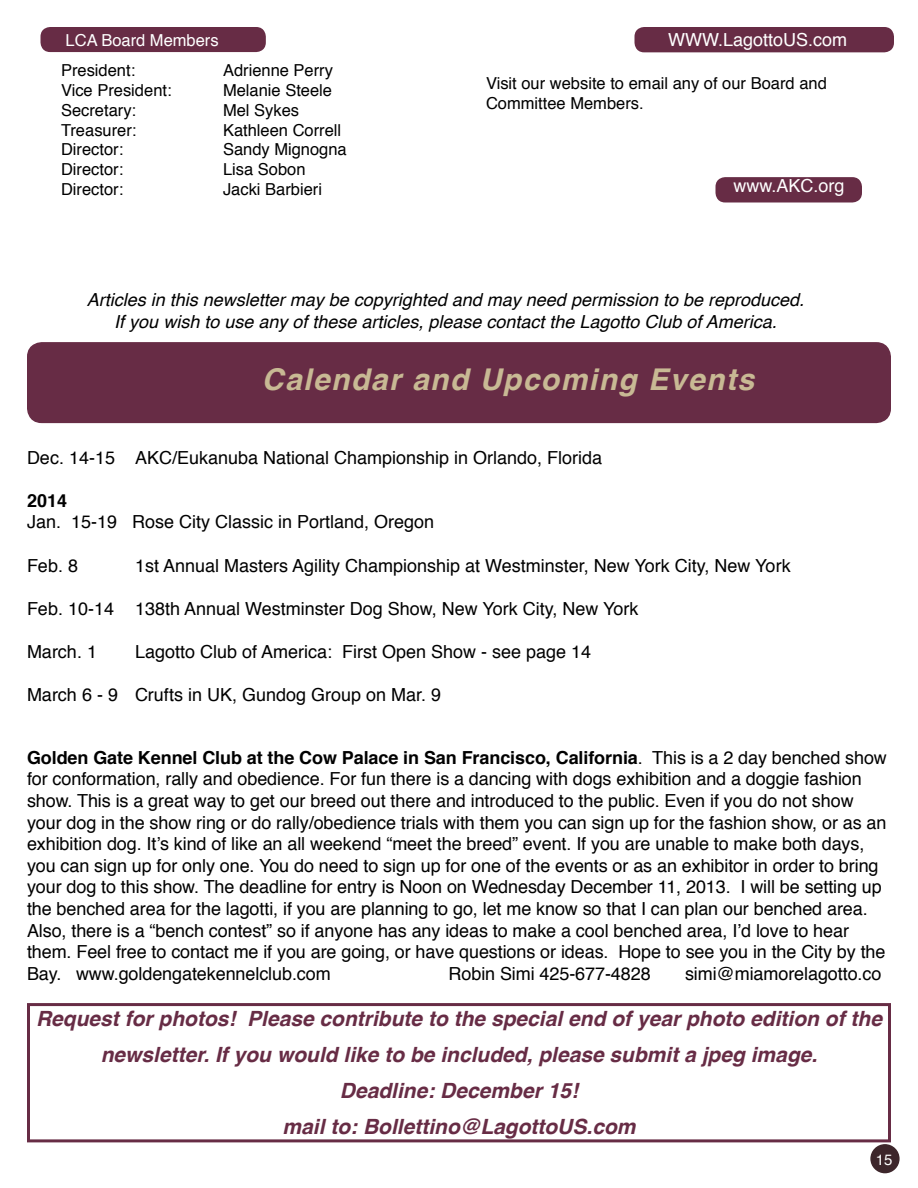
<style>
.page{position:relative;width:918px;height:1188px;background:#fff}
.page>*{position:absolute;margin:0;border:0;box-sizing:border-box;transform-origin:0 0}
.t1{font:italic 700 30px "Helvetica";letter-spacing:.05em;color:#c8b994}
.t2{font:italic 700 21px/36px "Helvetica";color:#672c45;text-align:center}
.t3{font:18px/21.6px "Helvetica";letter-spacing:-.005em;color:#000}
.t4{font:italic 18px/21.6px "Helvetica";color:#000;text-align:center}
.t5{font:18px "Helvetica";color:#fff}
.t6{font:700 18px "Helvetica";color:#000}
.t7{font:16.5px/19.8px "Helvetica";color:#000}
.t8{font:16.5px "Helvetica";color:#fff}
.t9{font:15px "Helvetica";color:#fff}
.s1{font-weight:700}
</style>
<div class="page">
<div style="left:27px;top:1003px;width:864px;height:139px;border:3px solid #672c45"></div>
<div style="left:28px;top:343px;width:862px;height:79px;background:#672c45;border-radius:14px"></div>
<div style="left:27px;top:342px;width:864px;height:81px;border:2px solid #672c45;border-radius:14px"></div>
<div style="left:871px;top:1145px;width:28px;height:28px;background:#3d262b;border-radius:50%"></div>
<div style="left:870px;top:1144px;width:30px;height:29px;border:2px solid #3d262b;border-radius:50%"></div>
<div style="left:40px;top:27px;width:226px;height:25px;background:#672c45;border-radius:10px"></div>
<div style="left:635px;top:27px;width:259px;height:25px;background:#672c45;border-radius:10px"></div>
<div style="left:716px;top:177px;width:146px;height:25px;background:#672c45;border-radius:10px"></div>
<p class="t8" style="left:66px;top:27px;width:155px">LCA Board Members</p>
<p class="t7" style="left:61px;top:61px;width:76px">President:</p>
<p class="t7" style="left:223px;top:61px;width:112px">Adrienne Perry</p>
<p class="t7" style="left:61px;top:81px;width:112px">Vice President:</p>
<p class="t7" style="left:223px;top:81px;width:111px">Melanie Steele</p>
<p class="t7" style="left:61px;top:101px;width:77px">Secretary:</p>
<p class="t7" style="left:223px;top:101px;width:78px">Mel Sykes</p>
<p class="t7" style="left:61px;top:120px;width:77px">Treasurer:</p>
<p class="t7" style="left:223px;top:120px;width:120px">Kathleen Correll</p>
<p class="t7" style="left:61px;top:140px;width:64px">Director:</p>
<p class="t7" style="left:223px;top:140px;width:125px">Sandy Mignogna</p>
<p class="t7" style="left:61px;top:160px;width:64px">Director:</p>
<p class="t7" style="left:223px;top:160px;width:84px">Lisa Sobon</p>
<p class="t7" style="left:61px;top:180px;width:64px">Director:</p>
<p class="t7" style="left:223px;top:180px;width:101px">Jacki Barbieri</p>
<p class="t5" style="left:668px;top:25px;width:181px">WWW.LagottoUS.com</p>
<p class="t7" style="left:486px;top:74px;width:342px">Visit our website to email any of our Board and<br>Committee Members.</p>
<p class="t5" style="left:734px;top:172px;width:113px">www.AKC.org</p>
<p class="t4" style="left:87px;top:290px;width:719px">Articles in this newsletter may be copyrighted and may need permission to be reproduced.<br>If you wish to use any of these articles, please contact the Lagotto Club of America.</p>
<h1 class="t1" style="left:262px;top:355px;width:494px">Calendar and Upcoming Events</h1>
<p class="t3" style="left:27px;top:447px;width:577px">Dec. 14-15 AKC/Eukanuba National Championship in Orlando, Florida</p>
<p class="t6" style="left:27px;top:486px;width:42px">2014</p>
<p class="t3" style="left:27px;top:512px;width:409px">Jan. 15-19 Rose City Classic in Portland, Oregon</p>
<p class="t3" style="left:27px;top:555px;width:53px">Feb. 8</p>
<p class="t3" style="left:135px;top:555px;width:657px">1st Annual Masters Agility Championship at Westminster, New York City, New York</p>
<p class="t3" style="left:27px;top:598px;width:613px">Feb. 10-14 138th Annual Westminster Dog Show, New York City, New York</p>
<p class="t3" style="left:27px;top:641px;width:72px">March. 1</p>
<p class="t3" style="left:135px;top:641px;width:458px">Lagotto Club of America: First Open Show - see page 14</p>
<p class="t3" style="left:27px;top:685px;width:416px">March 6 - 9 Crufts in UK, Gundog Group on Mar. 9</p>
<p class="t3" style="left:27px;top:747px;width:861px"><span class="s1">Golden Gate Kennel Club at the Cow Palace in San Francisco, California</span>. This is a 2 day benched show for conformation, rally and obedience. For fun there is a dancing with dogs exhibition and a doggie fashion show. This is a great way to get our breed out there and introduced to the public. Even if you do not show your dog in the show ring or do rally/obedience trials with them you can sign up for the fashion show, or as an exhibition dog. It’s kind of like an all weekend “meet the breed” event. If you are unable to make both days, you can sign up for only one. You do need to sign up for one of the events or as an exhibitor in order to bring your dog to this show. The deadline for entry is Noon on Wednesday December 11, 2013. I will be setting up the benched area for the lagotti, if you are planning to go, let me know so that I can plan our benched area.<br>Also, there is a “bench contest” so if anyone has any ideas to make a cool benched area, I’d love to hear them. Feel free to contact me if you are going, or have questions or ideas. Hope to see you in the City by the Bay. www.goldengatekennelclub.com</p>
<p class="t3" style="left:449px;top:963px;width:204px">Robin Simi 425-677-4828</p>
<p class="t3" style="left:685px;top:963px;width:198px">simi@miamorelagotto.co</p>
<p class="t2" style="left:36px;top:1001px;width:847px">Request for photos! Please contribute to the special end of year photo edition of the newsletter. If you would like to be included, please submit a jpeg image.<br>Deadline: December 15!<br>mail to: Bollettino@LagottoUS.com</p>
<p class="t9" style="left:876px;top:1148px;width:18px">15</p>
</div>
